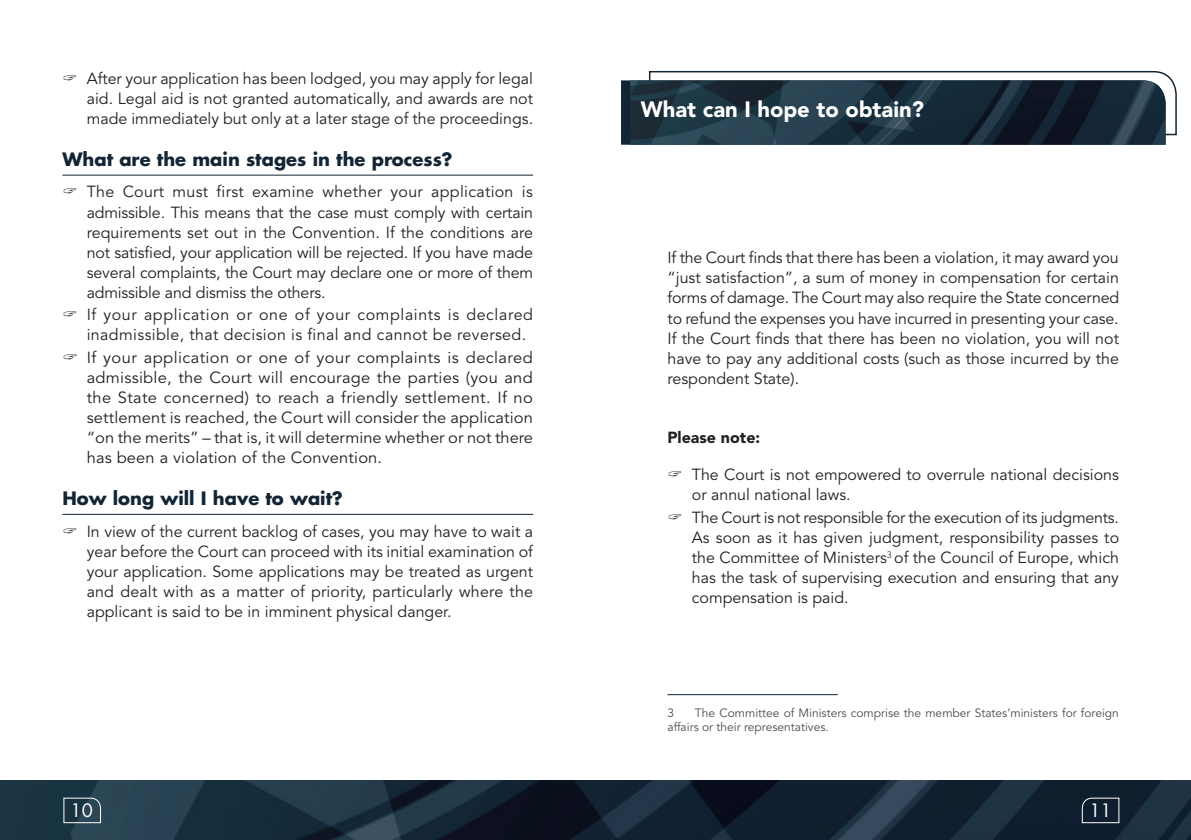
<style>
.page{position:relative;width:1191px;height:840px;background:#fff}
.page>*{position:absolute;margin:0;border:0;box-sizing:border-box;transform-origin:0 0}
.TITRE_Blanc{font:900 22px "Avenir LT Std";color:#fff}
.SECOND_TITRE{font:700 18px "Futura Std";color:#132535}
.t1{font:18px "Futura Std";color:#fff}
.TEXTE{font:16px/20px "Avenir LT Std";color:#231f20;text-align:justify}
.TEXTE-2{font:16px/20px "Avenir LT Std";letter-spacing:.025em;color:#231f20}
.TEXTE-3{font:900 16px "Avenir LT Std";color:#231f20}
.Notes_de_bas_de_page{font:12px/14px "Avenir LT Std";color:#4b4c4d}
</style>
<div class="page">
<img style="left:0;top:780px;width:1191px;height:59px">
<svg style="left:1081px;top:796px;width:38px;height:27px"></svg>
<svg style="left:63px;top:796px;width:38px;height:27px"></svg>
<svg style="left:621px;top:70px;width:556px;height:75px"></svg>
<img style="left:630px;top:80px;width:535px;height:65px">
<hr style="left:62px;top:174px;width:471px;height:1px;background:#132535">
<hr style="left:62px;top:513px;width:471px;height:1px;background:#132535">
<hr style="left:667px;top:694px;width:170px;height:1px;background:#132535">
<p class="TEXTE" style="left:87px;top:69px;width:448px">After your application has been lodged, you may apply for legal aid. Legal aid is not granted automatically, and awards are not made immediately but only at a later stage of the proceedings.</p>
<p class="SECOND_TITRE" style="left:62px;top:147px;width:392px">What are the main stages in the process?</p>
<p class="TEXTE" style="left:87px;top:182px;width:448px">The Court must first examine whether your application is admissible. This means that the case must comply with certain requirements set out in the Convention. If the conditions are not satisfied, your application will be rejected. If you have made several complaints, the Court may declare one or more of them admissible and dismiss the others.</p>
<p class="TEXTE-2" style="left:87px;top:305px;width:448px">If your application or one of your complaints is declared inadmissible, that decision is final and cannot be reversed.</p>
<p class="TEXTE" style="left:87px;top:348px;width:448px">If your application or one of your complaints is declared admissible, the Court will encourage the parties (you and the State concerned) to reach a friendly settlement. If no settlement is reached, the Court will consider the application “on the merits” – that is, it will determine whether or not there has been a violation of the Convention.</p>
<p class="SECOND_TITRE" style="left:62px;top:486px;width:282px">How long will I have to wait?</p>
<p class="TEXTE" style="left:87px;top:521px;width:448px">In view of the current backlog of cases, you may have to wait a year before the Court can proceed with its initial examination of your application. Some applications may be treated as urgent and dealt with as a matter of priority, particularly where the applicant is said to be in imminent physical danger.</p>
<p class="TITRE_Blanc" style="left:641px;top:96px;width:285px">What can I hope to obtain?</p>
<p class="TEXTE" style="left:667px;top:248px;width:453px">If the Court finds that there has been a violation, it may award you “just satisfaction”, a sum of money in compensation for certain forms of damage. The Court may also require the State concerned to refund the expenses you have incurred in presenting your case.<br>If the Court finds that there has been no violation, you will not have to pay any additional costs (such as those incurred by the respondent State).</p>
<p class="TEXTE-3" style="left:667px;top:428px;width:94px">Please note:</p>
<p class="TEXTE" style="left:692px;top:465px;width:428px">The Court is not empowered to overrule national decisions or annul national laws.</p>
<p class="TEXTE" style="left:692px;top:508px;width:429px">The Court is not responsible for the execution of its judgments.<br>As soon as it has given judgment, responsibility passes to the Committee of Ministers<sup>3</sup> of the Council of Europe, which has the task of supervising execution and ensuring that any compensation is paid.</p>
<p class="Notes_de_bas_de_page" style="left:667px;top:706px;width:453px;text-indent:27px">The Committee of Ministers comprise the member States’ministers for foreign affairs or their representatives.</p>
<p class="Notes_de_bas_de_page" style="left:667px;top:706px;width:8px">3</p>
<p class="t1" style="left:71px;top:798px;width:24px">10</p>
<p class="t1" style="left:1089px;top:798px;width:24px">11</p>
</div>
